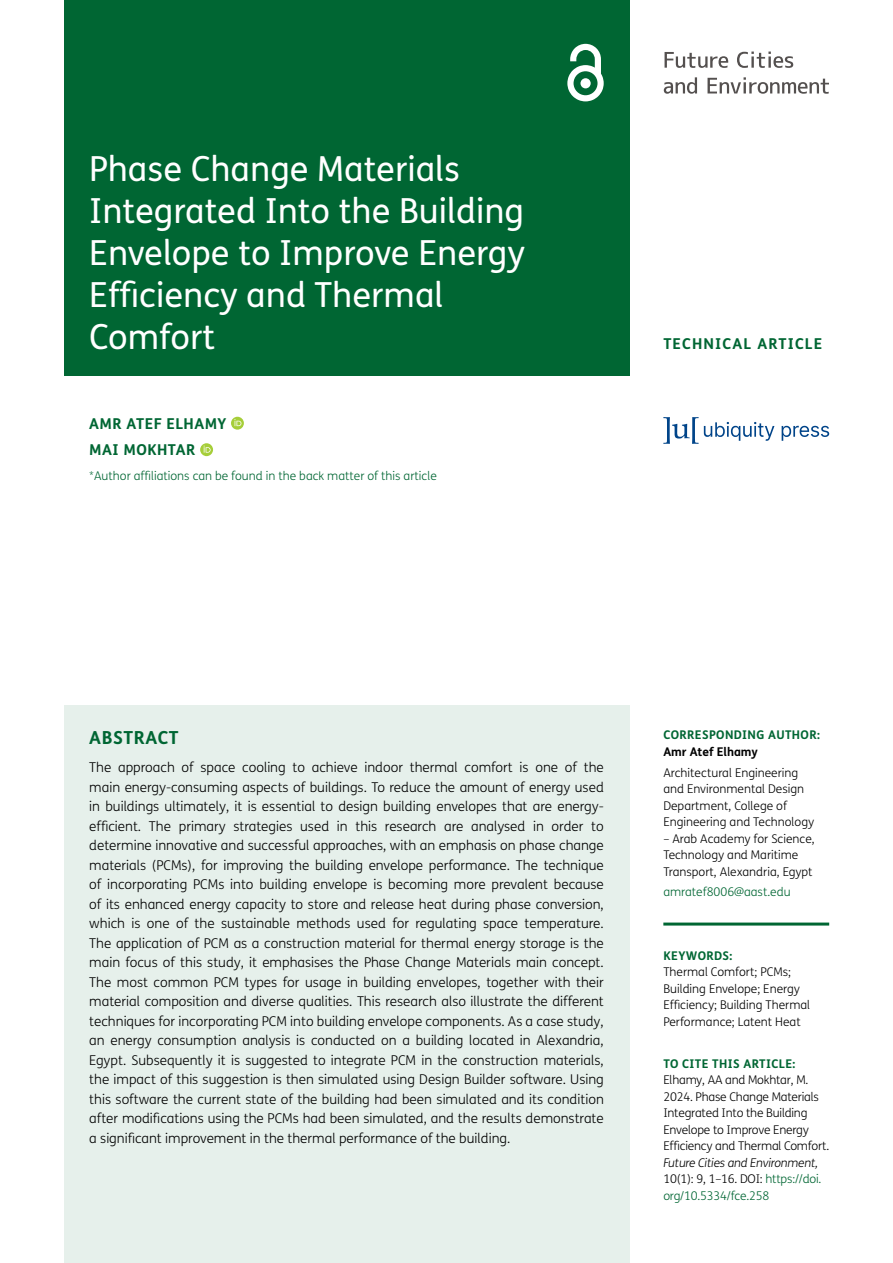
<style>
.page{position:relative;width:893px;height:1263px;background:#fff}
.page>*{position:absolute;margin:0;border:0;box-sizing:border-box;transform-origin:0 0}
.Article_Title{font:34.5px/42px "FS Me";color:#fff}
.Abstract_Heading{font:700 18px "FS Me";letter-spacing:.03em;color:#063}
.Cover_Authors{font:700 15px "FS Me";letter-spacing:.03em;color:#063}
.Cover_Authors-2{font:700 15px "FS Me";letter-spacing:.075em;color:#063}
.Abstract_Copy{font:300 13.5px/19.5px "FS Me";color:#000;text-align:justify}
.t1{font:300 12px/16.5px "FS Me";color:#000}
.t2{font:300 12px/16.5px "FS Me";color:#063}
.t3{font:700 12px "FS Me";letter-spacing:.03em;color:#063}
.t4{font:700 12px "FS Me";color:#000}
.s1{font-style:italic;color:#000}
.s2{color:#000}
</style>
<div class="page">
<div style="left:64px;top:0;width:565px;height:376px;background:#063"></div>
<svg style="left:567px;top:44px;width:37px;height:57px"></svg>
<svg style="left:663px;top:417px;width:166px;height:27px"></svg>
<svg style="left:664px;top:52px;width:64px;height:16px"></svg>
<svg style="left:737px;top:52px;width:56px;height:16px"></svg>
<svg style="left:664px;top:77px;width:33px;height:17px"></svg>
<svg style="left:707px;top:77px;width:122px;height:17px"></svg>
<div style="left:64px;top:705px;width:565px;height:558px;background:#e6f0eb"></div>
<hr style="left:663px;top:922px;width:166px;height:3px;background:#063">
<svg style="left:231px;top:417px;width:13px;height:13px"></svg>
<svg style="left:234px;top:419px;width:7px;height:7px"></svg>
<svg style="left:200px;top:443px;width:13px;height:13px"></svg>
<svg style="left:204px;top:446px;width:7px;height:7px"></svg>
<h1 class="Article_Title" style="left:89px;top:148px;width:437px">Phase Change Materials<br>Integrated Into the Building<br>Envelope to Improve Energy<br>Efficiency and Thermal<br>Comfort</h1>
<p class="Cover_Authors" style="left:89px;top:414px;width:138px">AMR ATEF ELHAMY</p>
<p class="Cover_Authors" style="left:89px;top:440px;width:108px">MAI MOKHTAR</p>
<p class="t2" style="left:89px;top:468px;width:349px">*Author affiliations can be found in the back matter of this article</p>
<p class="Cover_Authors-2" style="left:663px;top:334px;width:160px">TECHNICAL ARTICLE</p>
<h1 class="Abstract_Heading" style="left:89px;top:727px;width:91px">ABSTRACT</h1>
<p class="Abstract_Copy" style="left:89px;top:758px;width:516px">The approach of space cooling to achieve indoor thermal comfort is one of the main energy-consuming aspects of buildings. To reduce the amount of energy used in buildings ultimately, it is essential to design building envelopes that are energy&shy;efficient. The primary strategies used in this research are analysed in order to determine innovative and successful approaches, with an emphasis on phase change materials (PCMs), for improving the building envelope performance. The technique of incorporating PCMs into building envelope is becoming more prevalent because of its enhanced energy capacity to store and release heat during phase conversion, which is one of the sustainable methods used for regulating space temperature.<br>The application of PCM as a construction material for thermal energy storage is the main focus of this study, it emphasises the Phase Change Materials main concept.<br>The most common PCM types for usage in building envelopes, together with their material composition and diverse qualities. This research also illustrate the different techniques for incorporating PCM into building envelope components. As a case study, an energy consumption analysis is conducted on a building located in Alexandria, Egypt. Subsequently it is suggested to integrate PCM in the construction materials, the impact of this suggestion is then simulated using Design Builder software. Using this software the current state of the building had been simulated and its condition after modifications using the PCMs had been simulated, and the results demonstrate a significant improvement in the thermal performance of the building.</p>
<p class="t3" style="left:663px;top:727px;width:158px">CORRESPONDING AUTHOR:</p>
<p class="t4" style="left:663px;top:744px;width:96px">Amr Atef Elhamy</p>
<p class="t1" style="left:663px;top:764px;width:152px">Architectural Engineering and Environmental Design<br>Department, College of<br>Engineering and Technology</p>
<p class="t1" style="left:663px;top:830px;width:153px">– Arab Academy for Science,<br>Technology and Maritime<br>Transport, Alexandria, Egypt</p>
<p class="t2" style="left:663px;top:884px;width:129px">amratef8006@aast.edu</p>
<p class="t3" style="left:663px;top:948px;width:71px">KEYWORDS:</p>
<p class="t1" style="left:663px;top:964px;width:148px">Thermal Comfort; PCMs;<br>Building Envelope; Energy<br>Efficiency; Building Thermal<br>Performance; Latent Heat</p>
<p class="t3" style="left:663px;top:1056px;width:133px">TO CITE THIS ARTICLE:</p>
<p class="t1" style="left:663px;top:1072px;width:167px">Elhamy, AA and Mokhtar, M.<br>2024. Phase Change Materials<br>Integrated Into the Building<br>Envelope to Improve Energy<br>Efficiency and Thermal Comfort.</p>
<p class="t2" style="left:663px;top:1154px;width:160px"><span class="s1">Future Cities and Environment,<br></span><span class="s2">10(1): 9, 1–16. DOI:</span> https://doi. org/10.5334/fce.258</p>
</div>
